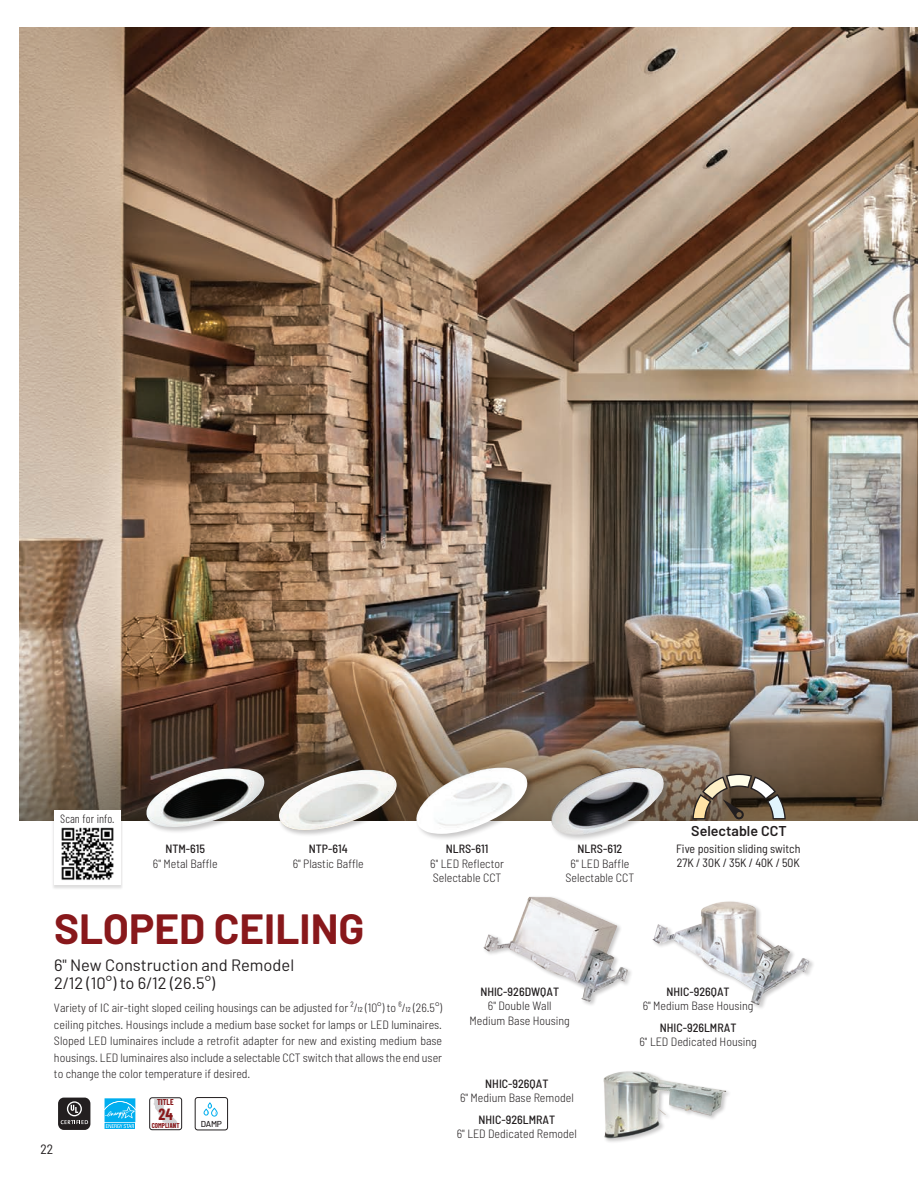
<style>
.page{position:relative;width:918px;height:1188px;background:#fff}
.page>*{position:absolute;margin:0;border:0;box-sizing:border-box;transform-origin:0 0}
.Product_Title{font:700 42.3px "Barlow";color:#88181b}
.Product_Subtitle{font:16.5px/18px "Barlow";color:#231f20}
.t1{font:700 16.35px "Barlow Condensed";color:#88181b;scale:.96 1}
.t2{font:600 14.25px "Barlow";color:#231f20}
.t3{font:semi-condensed 13.5px "Barlow";color:#231f20}
.Product_Text{font:300 semi-condensed 12px/14.4px "Barlow";color:#231f20;text-align:center}
.t4{font:semi-condensed 12px/14.4px "Barlow";color:#231f20}
.t5{font:300 12px "Barlow Condensed";color:#231f20}
.t6{font:500 8.7px "Barlow";color:#231f20}
.t7{font:700 8.55px "Barlow Condensed";color:#88181b;scale:.96 1}
.t8{font:700 7.05px "Barlow Condensed";color:#88181b;scale:.96 1}
.s1{font-weight:500}
</style>
<div class="page">
<img style="left:19px;top:27px;width:899px;height:794px">
<img style="left:19px;top:677px;width:899px;height:143px">
<div style="left:51px;top:811px;width:72px;height:79px;background:#231f20;opacity:.15"></div>
<div style="left:54px;top:811px;width:67px;height:74px;background:#fff"></div>
<img style="left:61px;top:827px;width:53px;height:53px">
<svg style="left:692px;top:774px;width:94px;height:46px;background:#817463"></svg>
<div style="left:415px;top:766px;width:120px;height:75px;background:#231f20;opacity:.25"></div>
<img style="left:403px;top:768px;width:127px;height:66px">
<div style="left:550px;top:766px;width:121px;height:76px;background:#231f20;opacity:.25"></div>
<img style="left:546px;top:768px;width:119px;height:67px">
<div style="left:145px;top:767px;width:126px;height:67px;background:#231f20;opacity:.25"></div>
<img style="left:142px;top:768px;width:127px;height:63px">
<div style="left:277px;top:768px;width:126px;height:69px;background:#231f20;opacity:.25"></div>
<img style="left:279px;top:770px;width:118px;height:62px">
<div style="left:602px;top:1070px;width:130px;height:74px;background:#231f20;opacity:.25"></div>
<img style="left:602px;top:1071px;width:124px;height:67px">
<img style="left:483px;top:897px;width:145px;height:105px">
<img style="left:652px;top:902px;width:158px;height:103px">
<svg style="left:104px;top:1098px;width:32px;height:31px"></svg>
<div style="left:58px;top:1098px;width:32px;height:32px;background:#231f20;border-radius:6px"></div>
<svg style="left:61px;top:1101px;width:27px;height:23px"></svg>
<svg style="left:149px;top:1097px;width:33px;height:33px"></svg>
<svg style="left:194px;top:1097px;width:34px;height:34px"></svg>
<p class="t5" style="left:60px;top:812px;width:56px">Scan for info.</p>
<p class="Product_Text" style="left:153px;top:842px;width:66px"><span class="s1">NTM-615<br></span>6" Metal Baffle</p>
<p class="Product_Text" style="left:293px;top:842px;width:73px"><span class="s1">NTP-614<br></span>6" Plastic Baffle</p>
<p class="Product_Text" style="left:430px;top:842px;width:75px"><span class="s1">NLRS-611<br></span>6" LED Reflector<br>Selectable CCT</p>
<p class="Product_Text" style="left:566px;top:842px;width:70px"><span class="s1">NLRS-612<br></span>6" LED Baffle<br>Selectable CCT</p>
<p class="t2" style="left:691px;top:822px;width:97px">Selectable CCT</p>
<p class="t4" style="left:676px;top:841px;width:126px">Five position sliding switch<br>27K / 30K / 35K / 40K / 50K</p>
<p class="Product_Title" style="left:54px;top:903px;width:312px">SLOPED CEILING</p>
<p class="Product_Subtitle" style="left:54px;top:956px;width:242px">6" New Construction and Remodel<br>2/12 (10°) to 6/12 (26.5°)</p>
<p class="Product_Text" style="left:54px;top:1000px;width:390px;line-height:16.5px;text-align:justify">Variety of IC air-tight sloped ceiling housings can be adjusted for ²/12 (10°) to ⁶/12 (26.5°) ceiling pitches. Housings include a medium base socket for lamps or LED luminaires.<br>Sloped LED luminaires include a retrofit adapter for new and existing medium base housings. LED luminaires also include a selectable CCT switch that allows the end user to change the color temperature if desired.</p>
<p class="t3" style="left:40px;top:1141px;width:14px">22</p>
<p class="t7" style="left:157px;top:1097px;width:19px">TITLE</p>
<p class="t1" style="left:158px;top:1103px;width:16px">24</p>
<p class="t8" style="left:152px;top:1121px;width:31px">COMPLIANT</p>
<p class="t6" style="left:201px;top:1119px;width:23px">DAMP</p>
<p class="Product_Text" style="left:470px;top:984px;width:102px"><span class="s1">NHIC-926DWQAT<br></span>6" Double Wall<br>Medium Base Housing</p>
<p class="Product_Text" style="left:643px;top:984px;width:112px"><span class="s1">NHIC-926QAT<br></span>6" Medium Base Housing</p>
<p class="Product_Text" style="left:639px;top:1020px;width:119px"><span class="s1">NHIC-926LMRAT<br></span>6" LED Dedicated Housing</p>
<p class="Product_Text" style="left:460px;top:1076px;width:115px"><span class="s1">NHIC-926QAT<br></span>6" Medium Base Remodel</p>
<p class="Product_Text" style="left:457px;top:1112px;width:122px"><span class="s1">NHIC-926LMRAT<br></span>6" LED Dedicated Remodel</p>
</div>
